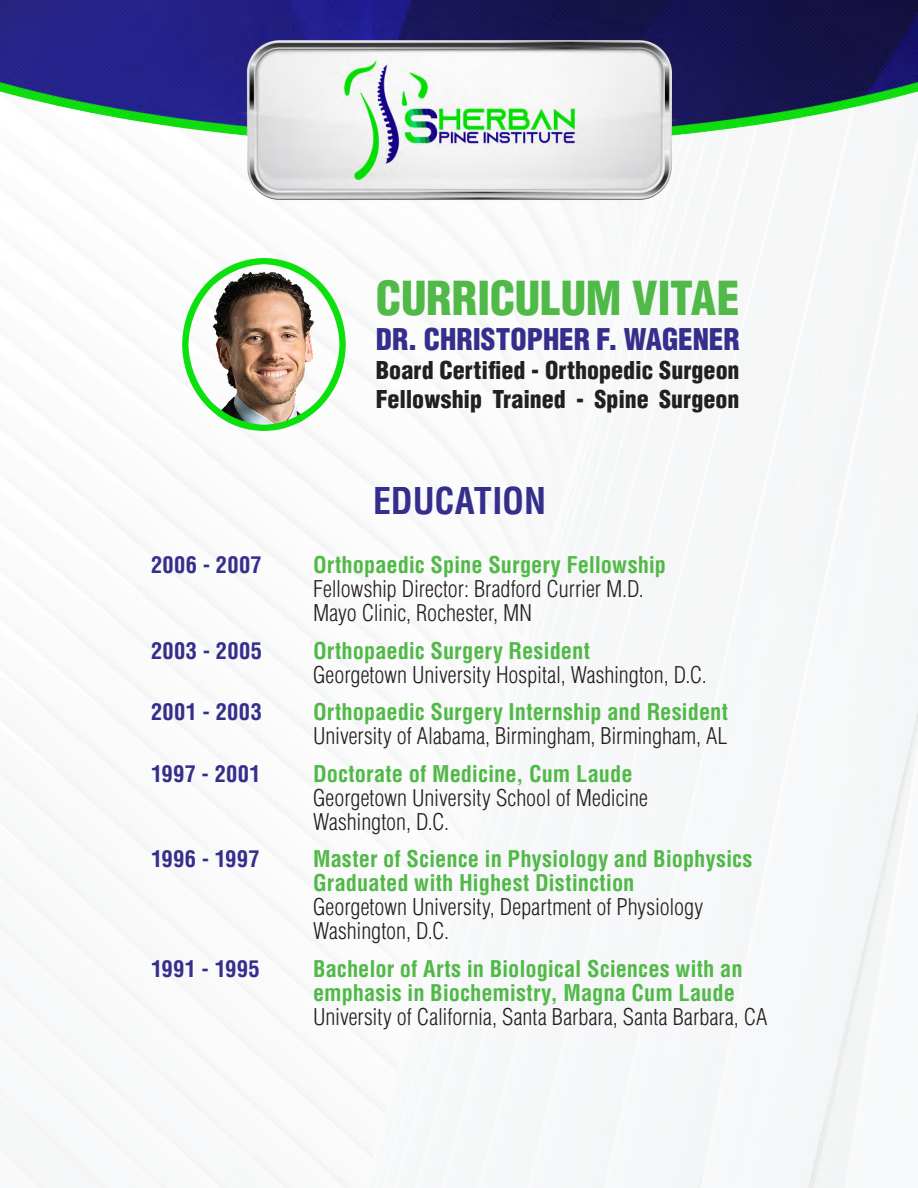
<style>
.page{position:relative;width:918px;height:1188px;background:#fff}
.page>*{position:absolute;margin:0;border:0;box-sizing:border-box;transform-origin:0 0}
.t1{font:900 condensed 45.75px "Helvetica LT Std";letter-spacing:-.005em;color:#51b948}
.t2{font:700 condensed 36px "Helvetica LT Std";letter-spacing:-.005em;color:#352e8c}
.t3{font:900 condensed 29.25px "Helvetica LT Std";color:#352e8c}
.t4{font:900 condensed 24px "Helvetica LT Std";color:#231f20}
.t5{font:300 condensed 22.5px/24px "Helvetica LT Std";color:#231f20}
.t6{font:700 condensed 22.5px "Helvetica LT Std";color:#51b948}
.t7{font:700 condensed 22.5px "Helvetica LT Std";letter-spacing:.015em;color:#352e8c}
</style>
<div class="page">
<img style="left:0;top:213px;width:918px;height:975px">
<img style="left:0;top:0;width:918px;height:213px">
<img style="left:179px;top:254px;width:172px;height:182px">
<p class="t1" style="left:376px;top:269px;width:365px">CURRICULUM VITAE</p>
<p class="t3" style="left:376px;top:321px;width:365px">DR. CHRISTOPHER F. WAGENER</p>
<p class="t4" style="left:376px;top:355px;width:365px">Board Certified - Orthopedic Surgeon</p>
<p class="t4" style="left:376px;top:384px;width:365px">Fellowship Trained - Spine Surgeon</p>
<p class="t2" style="left:373px;top:478px;width:175px">EDUCATION</p>
<p class="t7" style="left:151px;top:551px;width:112px">2006 - 2007</p>
<p class="t6" style="left:313px;top:551px;width:355px">Orthopaedic Spine Surgery Fellowship</p>
<p class="t5" style="left:313px;top:577px;width:332px">Fellowship Director: Bradford Currier M.D.</p>
<p class="t5" style="left:313px;top:601px;width:220px">Mayo Clinic, Rochester, MN</p>
<p class="t7" style="left:151px;top:637px;width:112px">2003 - 2005</p>
<p class="t6" style="left:313px;top:637px;width:278px">Orthopaedic Surgery Resident</p>
<p class="t5" style="left:313px;top:663px;width:395px">Georgetown University Hospital, Washington, D.C.</p>
<p class="t7" style="left:151px;top:698px;width:112px">2001 - 2003</p>
<p class="t6" style="left:313px;top:698px;width:416px">Orthopaedic Surgery Internship and Resident</p>
<p class="t5" style="left:313px;top:724px;width:416px">University of Alabama, Birmingham, Birmingham, AL</p>
<p class="t7" style="left:151px;top:760px;width:111px">1997 - 2001</p>
<p class="t6" style="left:313px;top:760px;width:321px">Doctorate of Medicine, Cum Laude</p>
<p class="t5" style="left:313px;top:786px;width:336px">Georgetown University School of Medicine<br>Washington, D.C.</p>
<p class="t7" style="left:151px;top:845px;width:110px">1996 - 1997</p>
<p class="t6" style="left:313px;top:845px;width:441px">Master of Science in Physiology and Biophysics</p>
<p class="t6" style="left:313px;top:869px;width:323px">Graduated with Highest Distinction</p>
<p class="t5" style="left:313px;top:895px;width:392px">Georgetown University, Department of Physiology</p>
<p class="t5" style="left:313px;top:919px;width:138px">Washington, D.C.</p>
<p class="t7" style="left:151px;top:955px;width:110px">1991 - 1995</p>
<p class="t6" style="left:313px;top:955px;width:431px">Bachelor of Arts in Biological Sciences with an</p>
<p class="t6" style="left:313px;top:979px;width:423px">emphasis in Biochemistry, Magna Cum Laude</p>
<p class="t5" style="left:313px;top:1005px;width:456px">University of California, Santa Barbara, Santa Barbara, CA</p>
</div>
